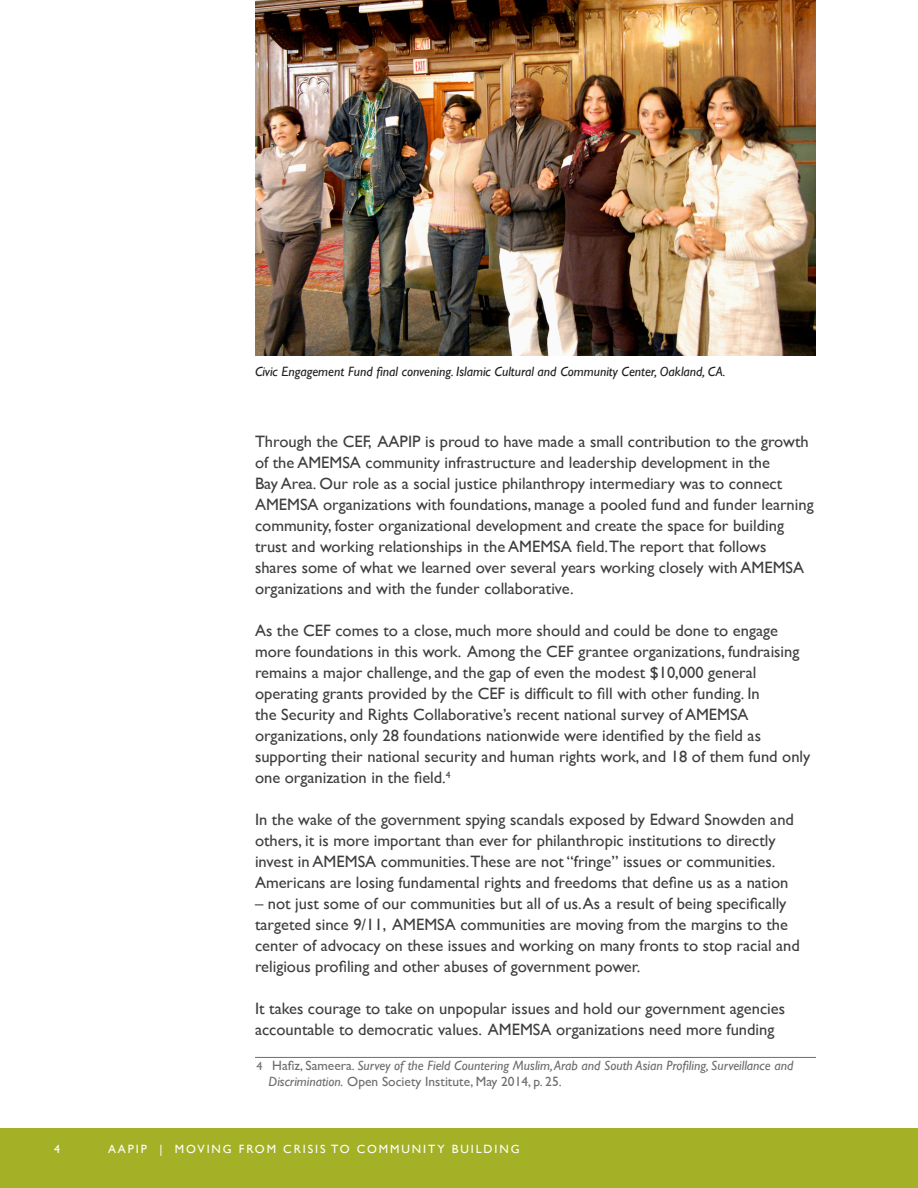
<style>
.page{position:relative;width:918px;height:1188px;background:#fff}
.page>*{position:absolute;margin:0;border:0;box-sizing:border-box;transform-origin:0 0}
.Paragraph_Style_1{font:16.5px/21px "Gill Sans";color:#3e3e3f}
.END_NOTE_1{font:italic 13.5px/16.2px "Gill Sans";color:#6c6d70}
.t1{font:italic 13.5px "Gill Sans";color:#231f20}
.t2{font:12px "Gill Sans";letter-spacing:.16em;color:#fff}
.s1{font-style:normal;font-size:12px}
.s2{font-style:normal}
</style>
<div class="page">
<div style="left:0;top:1129px;width:918px;height:59px;background:#a4b127"></div>
<hr style="left:255px;top:1057px;width:561px;height:1px;background:#6c6d70">
<img style="left:255px;top:0;width:561px;height:356px">
<p class="t1" style="left:255px;top:364px;width:472px">Civic Engagement Fund final convening. Islamic Cultural and Community Center, Oakland, CA.</p>
<p class="Paragraph_Style_1" style="left:255px;top:431px;width:560px">Through the CEF, AAPIP is proud to have made a small contribution to the growth of the AMEMSA community infrastructure and leadership development in the<br>Bay Area. Our role as a social justice philanthropy intermediary was to connect AMEMSA organizations with foundations, manage a pooled fund and funder learning community, foster organizational development and create the space for building trust and working relationships in the AMEMSA field.The report that follows<br>shares some of what we learned over several years working closely with AMEMSA organizations and with the funder collaborative.</p>
<p class="Paragraph_Style_1" style="left:255px;top:620px;width:557px">As the CEF comes to a close, much more should and could be done to engage more foundations in this work. Among the CEF grantee organizations, fundraising remains a major challenge, and the gap of even the modest $10,000 general operating grants provided by the CEF is difficult to fill with other funding. In<br>the Security and Rights Collaborative’s recent national survey of AMEMSA organizations, only 28 foundations nationwide were identified by the field as supporting their national security and human rights work, and 18 of them fund only one organization in the field.<sup>4</sup></p>
<p class="Paragraph_Style_1" style="left:255px;top:809px;width:540px">In the wake of the government spying scandals exposed by Edward Snowden and others, it is more important than ever for philanthropic institutions to directly invest in AMEMSA communities.These are not “fringe” issues or communities.<br>Americans are losing fundamental rights and freedoms that define us as a nation</p>
<p class="Paragraph_Style_1" style="left:255px;top:893px;width:546px">– not just some of our communities but all of us. As a result of being specifically targeted since 9/11, AMEMSA communities are moving from the margins to the center of advocacy on these issues and working on many fronts to stop racial and religious profiling and other abuses of government power.</p>
<p class="Paragraph_Style_1" style="left:255px;top:998px;width:532px">It takes courage to take on unpopular issues and hold our government agencies accountable to democratic values. AMEMSA organizations need more funding</p>
<p class="END_NOTE_1" style="left:268px;top:1057px;width:526px;text-indent:-12px"><span class="s1">4</span> <span class="s2">Hafiz, Sameera.</span> Survey of the Field Countering Muslim, Arab and South Asian Profiling, Surveillance and<br>Discrimination. <span class="s2">Open Society Institute, May 2014, p. 25.</span></p>
<p class="t2" style="left:54px;top:1142px;width:7px">4</p>
<p class="t2" style="left:108px;top:1142px;width:413px">AAPIP | MOVING FROM CRISIS TO COMMUNITY BUILDING</p>
</div>
